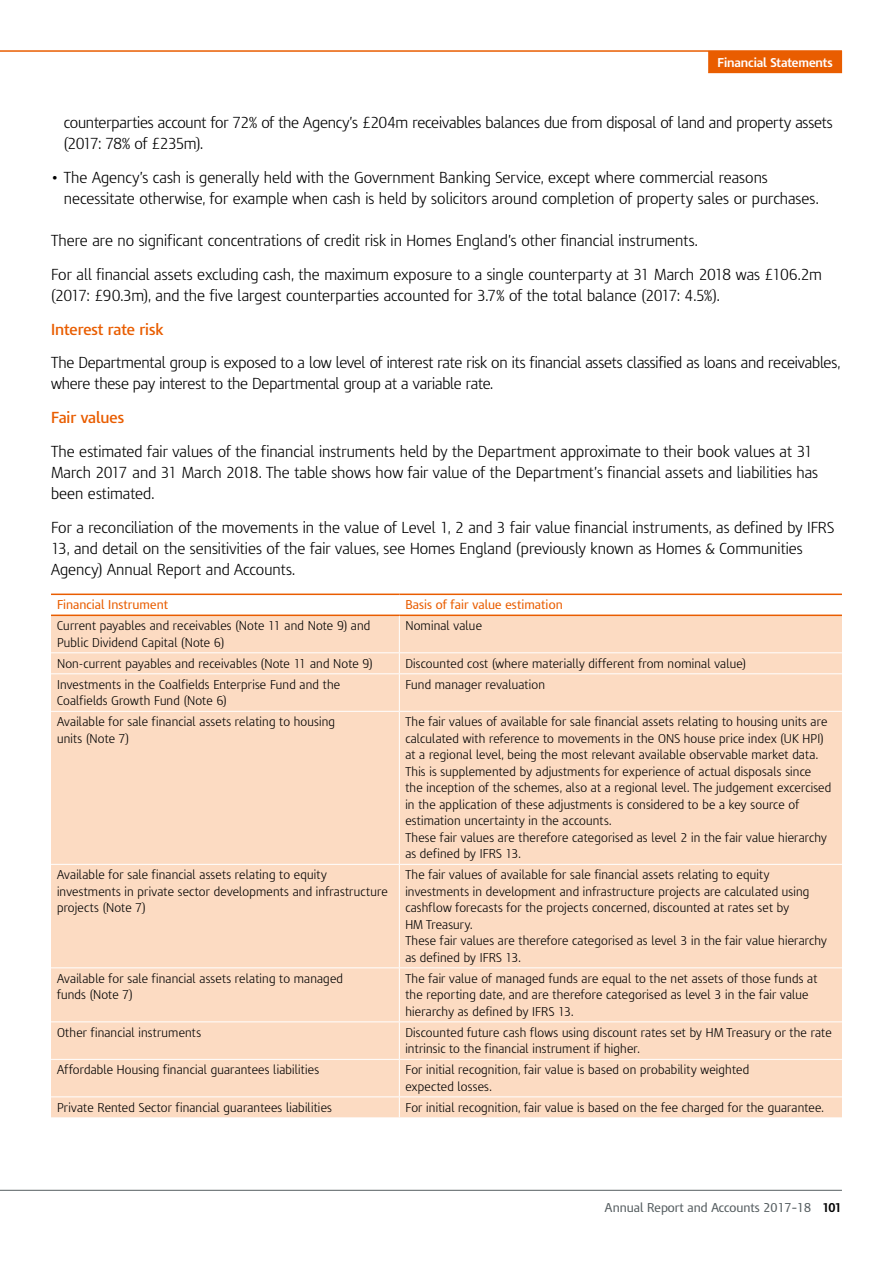
<style>
.page{position:relative;width:893px;height:1263px;background:#fff}
.page>*{position:absolute;margin:0;border:0;box-sizing:border-box;transform-origin:0 0}
.t1{font:300 15px/21px "HMRC Modena";color:#000}
.t2{font:600 15px "HMRC Modena";letter-spacing:-.005em;color:#e95d00}
.t3{font:300 12px/16.5px "HMRC Modena";letter-spacing:.015em;color:#000}
.t4{font:12px "HMRC Modena";letter-spacing:.005em;color:#e95d00}
.t5{font:12px "HMRC Modena";color:#565e61}
.t6{font:700 12px "HMRC Modena";letter-spacing:-.01em;color:#fff}
.s1{font-family:"Arial MT Std"}
.s2{font-weight:700;color:#000}
</style>
<div class="page">
<hr style="left:0;top:1190px;width:842px;height:1px;background:#565e61">
<hr style="left:0;top:50px;width:842px;height:2px;background:#e95d00">
<div style="left:709px;top:51px;width:133px;height:22px;background:#e95d00"></div>
<div style="left:51px;top:616px;width:791px;height:501px;background:#fcdbc2"></div>
<hr style="left:51px;top:593px;width:348px;height:2px;background:#e95d00">
<hr style="left:399px;top:593px;width:443px;height:2px;background:#e95d00">
<hr style="left:51px;top:614px;width:348px;height:2px;background:#e95d00">
<hr style="left:399px;top:614px;width:443px;height:2px;background:#e95d00">
<hr style="left:399px;top:616px;width:1px;height:36px;background:#fff">
<hr style="left:51px;top:652px;width:348px;height:1px;background:#fff">
<hr style="left:51px;top:673px;width:348px;height:1px;background:#fff">
<hr style="left:51px;top:711px;width:348px;height:1px;background:#fff">
<hr style="left:51px;top:864px;width:348px;height:1px;background:#fff">
<hr style="left:51px;top:967px;width:348px;height:1px;background:#fff">
<hr style="left:51px;top:1021px;width:348px;height:1px;background:#fff">
<hr style="left:51px;top:1059px;width:348px;height:1px;background:#fff">
<hr style="left:51px;top:1096px;width:348px;height:1px;background:#fff">
<svg style="left:399px;top:653px;width:1px;height:20px"></svg>
<hr style="left:399px;top:674px;width:1px;height:37px;background:#fff">
<hr style="left:399px;top:712px;width:1px;height:152px;background:#fff">
<hr style="left:399px;top:865px;width:1px;height:102px;background:#fff">
<hr style="left:399px;top:968px;width:1px;height:53px;background:#fff">
<hr style="left:399px;top:1022px;width:1px;height:37px;background:#fff">
<hr style="left:399px;top:1060px;width:1px;height:36px;background:#fff">
<svg style="left:399px;top:1097px;width:1px;height:20px"></svg>
<hr style="left:399px;top:652px;width:443px;height:1px;background:#fff">
<hr style="left:399px;top:673px;width:443px;height:1px;background:#fff">
<hr style="left:399px;top:711px;width:443px;height:1px;background:#fff">
<hr style="left:399px;top:864px;width:443px;height:1px;background:#fff">
<hr style="left:399px;top:967px;width:443px;height:1px;background:#fff">
<hr style="left:399px;top:1021px;width:443px;height:1px;background:#fff">
<hr style="left:399px;top:1059px;width:443px;height:1px;background:#fff">
<hr style="left:399px;top:1096px;width:443px;height:1px;background:#fff">
<p class="t6" style="left:718px;top:55px;width:117px">Financial Statements</p>
<p class="t1" style="left:64px;top:112px;width:770px">counterparties account for 72% of the Agency’s £204m receivables balances due from disposal of land and property assets (2017: 78% of £235m).</p>
<p class="t1" style="left:64px;top:167px;width:756px;text-indent:-13px"><span class="s1">•</span> The Agency’s cash is generally held with the Government Banking Service, except where commercial reasons necessitate otherwise, for example when cash is held by solicitors around completion of property sales or purchases.</p>
<p class="t1" style="left:51px;top:230px;width:648px">There are no significant concentrations of credit risk in Homes England’s other financial instruments.</p>
<p class="t1" style="left:51px;top:264px;width:772px">For all financial assets excluding cash, the maximum exposure to a single counterparty at 31 March 2018 was £106.2m (2017: £90.3m), and the five largest counterparties accounted for 3.7% of the total balance (2017: 4.5%).</p>
<p class="t2" style="left:51px;top:320px;width:114px">Interest rate risk</p>
<p class="t1" style="left:51px;top:352px;width:791px">The Departmental group is exposed to a low level of interest rate risk on its financial assets classified as loans and receivables, where these pay interest to the Departmental group at a variable rate.</p>
<p class="t2" style="left:51px;top:409px;width:75px">Fair values</p>
<p class="t1" style="left:51px;top:441px;width:769px">The estimated fair values of the financial instruments held by the Department approximate to their book values at 31<br>March 2017 and 31 March 2018. The table shows how fair value of the Department’s financial assets and liabilities has been estimated.</p>
<p class="t1" style="left:51px;top:517px;width:785px">For a reconciliation of the movements in the value of Level 1, 2 and 3 fair value financial instruments, as defined by IFRS<br>13, and detail on the sensitivities of the fair values, see Homes England (previously known as Homes &amp; Communities<br>Agency) Annual Report and Accounts.</p>
<p class="t4" style="left:57px;top:598px;width:113px">Financial Instrument</p>
<p class="t4" style="left:405px;top:598px;width:159px">Basis of fair value estimation</p>
<p class="t3" style="left:57px;top:618px;width:315px">Current payables and receivables (Note 11 and Note 9) and<br>Public Dividend Capital (Note 6)</p>
<p class="t3" style="left:405px;top:618px;width:78px">Nominal value</p>
<p class="t3" style="left:57px;top:655px;width:317px">Non-current payables and receivables (Note 11 and Note 9)</p>
<p class="t3" style="left:405px;top:655px;width:342px">Discounted cost (where materially different from nominal value)</p>
<p class="t3" style="left:57px;top:676px;width:285px">Investments in the Coalfields Enterprise Fund and the<br>Coalfields Growth Fund (Note 6)</p>
<p class="t3" style="left:405px;top:676px;width:141px">Fund manager revaluation</p>
<p class="t3" style="left:57px;top:714px;width:280px">Available for sale financial assets relating to housing units (Note 7)</p>
<p class="t3" style="left:405px;top:714px;width:427px">The fair values of available for sale financial assets relating to housing units are calculated with reference to movements in the ONS house price index (UK HPI) at a regional level, being the most relevant available observable market data.<br>This is supplemented by adjustments for experience of actual disposals since the inception of the schemes, also at a regional level. The judgement excercised in the application of these adjustments is considered to be a key source of estimation uncertainty in the accounts.<br>These fair values are therefore categorised as level 2 in the fair value hierarchy as defined by IFRS 13.</p>
<p class="t3" style="left:57px;top:867px;width:332px">Available for sale financial assets relating to equity investments in private sector developments and infrastructure projects (Note 7)</p>
<p class="t3" style="left:405px;top:867px;width:423px">The fair values of available for sale financial assets relating to equity investments in development and infrastructure projects are calculated using cashflow forecasts for the projects concerned, discounted at rates set by<br>HM Treasury.<br>These fair values are therefore categorised as level 3 in the fair value hierarchy as defined by IFRS 13.</p>
<p class="t3" style="left:57px;top:970px;width:288px">Available for sale financial assets relating to managed funds (Note 7)</p>
<p class="t3" style="left:405px;top:970px;width:414px">The fair value of managed funds are equal to the net assets of those funds at the reporting date, and are therefore categorised as level 3 in the fair value hierarchy as defined by IFRS 13.</p>
<p class="t3" style="left:57px;top:1024px;width:146px">Other financial instruments</p>
<p class="t3" style="left:405px;top:1024px;width:428px">Discounted future cash flows using discount rates set by HM Treasury or the rate intrinsic to the financial instrument if higher.</p>
<p class="t3" style="left:57px;top:1062px;width:264px">Affordable Housing financial guarantees liabilities</p>
<p class="t3" style="left:405px;top:1062px;width:345px">For initial recognition, fair value is based on probability weighted expected losses.</p>
<p class="t3" style="left:57px;top:1099px;width:276px">Private Rented Sector financial guarantees liabilities</p>
<p class="t3" style="left:405px;top:1099px;width:420px">For initial recognition, fair value is based on the fee charged for the guarantee.</p>
<p class="t5" style="left:605px;top:1200px;width:238px">Annual Report and Accounts 2017–18 <span class="s2">101</span></p>
</div>
